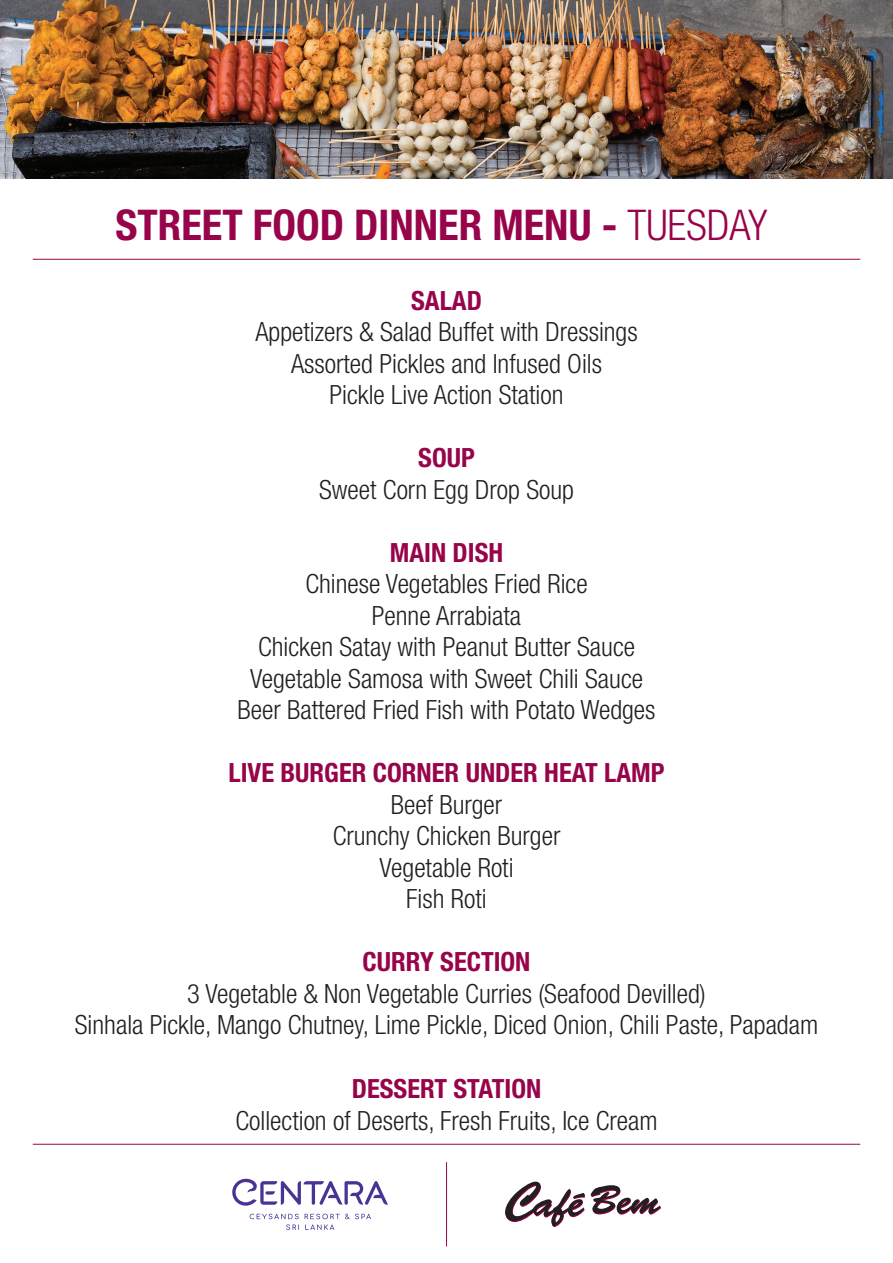
<style>
.page{position:relative;width:893px;height:1263px;background:#fff}
.page>*{position:absolute;margin:0;border:0;box-sizing:border-box;transform-origin:0 0}
.t1{font:700 condensed 42.45px "Helvetica Neue LT Pro";color:#97044a}
.t2{font:300 condensed 26.55px/31.5px "Helvetica Neue LT Pro";color:#231f20;text-align:center}
.t3{font:700 condensed 26.55px "Helvetica Neue LT Pro";color:#97044a}
.s1{font-weight:300}
</style>
<div class="page">
<hr style="left:33px;top:1144px;width:827px;height:1px;background:#97044a">
<hr style="left:33px;top:259px;width:827px;height:1px;background:#97044a">
<svg style="left:505px;top:1181px;width:80px;height:46px"></svg>
<svg style="left:591px;top:1185px;width:70px;height:29px"></svg>
<svg style="left:232px;top:1179px;width:156px;height:27px"></svg>
<svg style="left:250px;top:1214px;width:49px;height:16px"></svg>
<svg style="left:305px;top:1214px;width:66px;height:16px"></svg>
<hr style="left:446px;top:1162px;width:1px;height:84px;background:#97044a">
<img style="left:0;top:0;width:893px;height:178px">
<h1 class="t1" style="left:116px;top:199px;width:653px">STREET FOOD DINNER MENU - <span class="s1">TUESDAY</span></h1>
<p class="t3" style="left:411px;top:284px;width:72px">SALAD</p>
<p class="t2" style="left:255px;top:316px;width:384px">Appetizers &amp; Salad Buffet with Dressings<br>Assorted Pickles and Infused Oils<br>Pickle Live Action Station</p>
<p class="t3" style="left:418px;top:442px;width:58px">SOUP</p>
<p class="t2" style="left:319px;top:473px;width:256px">Sweet Corn Egg Drop Soup</p>
<p class="t3" style="left:390px;top:536px;width:115px">MAIN DISH</p>
<p class="t2" style="left:238px;top:568px;width:419px">Chinese Vegetables Fried Rice<br>Penne Arrabiata<br>Chicken Satay with Peanut Butter Sauce Vegetable Samosa with Sweet Chili Sauce Beer Battered Fried Fish with Potato Wedges</p>
<p class="t3" style="left:229px;top:757px;width:438px">LIVE BURGER CORNER UNDER HEAT LAMP</p>
<p class="t2" style="left:333px;top:788px;width:229px">Beef Burger<br>Crunchy Chicken Burger<br>Vegetable Roti<br>Fish Roti</p>
<p class="t3" style="left:363px;top:946px;width:169px">CURRY SECTION</p>
<p class="t2" style="left:75px;top:977px;width:745px">3 Vegetable &amp; Non Vegetable Curries (Seafood Devilled)<br>Sinhala Pickle, Mango Chutney, Lime Pickle, Diced Onion, Chili Paste, Papadam</p>
<p class="t3" style="left:352px;top:1072px;width:191px">DESSERT STATION</p>
<p class="t2" style="left:235px;top:1104px;width:424px">Collection of Deserts, Fresh Fruits, Ice Cream</p>
</div>
